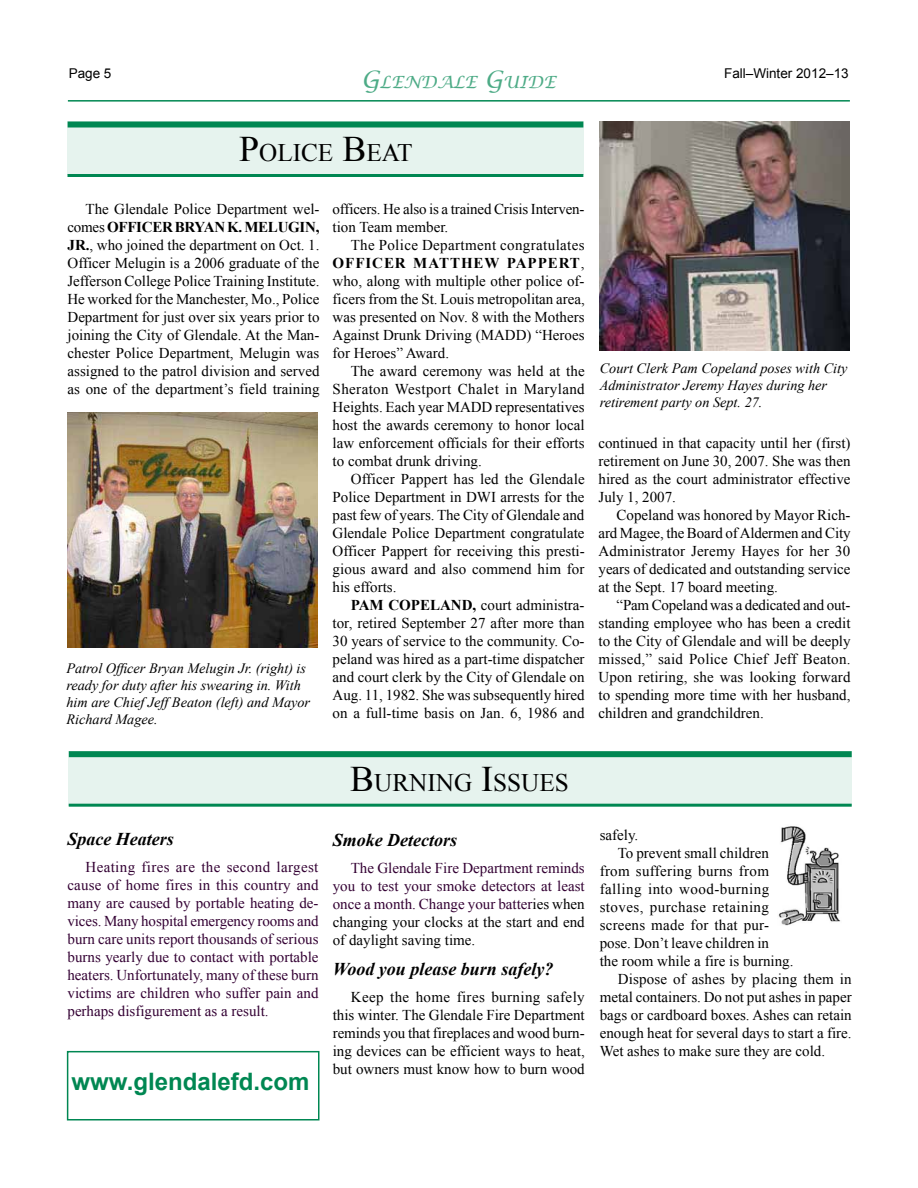
<style>
.page{position:relative;width:918px;height:1188px;background:#fff}
.page>*{position:absolute;margin:0;border:0;box-sizing:border-box;transform-origin:0 0}
.t1{font:25.2px "Times New Roman";color:#000}
.t2{font:700 24px "Arial";color:#008752}
.t3{font:italic 700 18px "Times New Roman";color:#000}
.t4{font:italic 16.8px "Lucida Calligraphy";color:#4dab86}
.t5{font:15px/18px "Times New Roman";color:#000;text-align:justify}
.t6{font:15px/18px "Times New Roman";color:#303;text-align:justify}
.t7{font:15px "Times New Roman";letter-spacing:.025em;color:#000}
.t8{font:15px "Times New Roman";letter-spacing:.03em;color:#000}
.t9{font:15px "Times New Roman";letter-spacing:.02em;color:#000}
.t10{font:italic 14.25px/17.1px "Times New Roman";color:#000}
.t11{font:13.5px "Arial";color:#000}
.s1{font-size:24px}
.s2{font-size:36px}
.s3{font-weight:700}
.s4{color:#000}
</style>
<div class="page">
<hr style="left:68px;top:100px;width:782px;height:2px;background:#008752">
<div style="left:69px;top:751px;width:783px;height:55px;background:#e6f3ee"></div>
<div style="left:69px;top:751px;width:783px;height:6px;background:#008752"></div>
<hr style="left:69px;top:804px;width:783px;height:3px;background:#008752">
<div style="left:68px;top:122px;width:516px;height:54px;background:#e6f3ee"></div>
<div style="left:68px;top:122px;width:515px;height:6px;background:#008752"></div>
<hr style="left:68px;top:174px;width:515px;height:3px;background:#008752">
<img style="left:600px;top:122px;width:249px;height:229px">
<img style="left:778px;top:826px;width:63px;height:100px">
<div style="left:67px;top:1051px;width:253px;height:69px;border:2px solid #008752"></div>
<img style="left:68px;top:413px;width:250px;height:234px">
<p class="t11" style="left:69px;top:64px;width:44px">Page 5</p>
<p class="t11" style="left:724px;top:64px;width:126px">Fall–Winter 2012–13</p>
<p class="t4" style="left:362px;top:72px;width:196px"><span class="s1">G</span>LENDALE <span class="s1">G</span>UIDE</p>
<h1 class="t1" style="left:239px;top:136px;width:175px"><span class="s2">P</span>OLICE <span class="s2">B</span>EAT</h1>
<p class="t5" style="left:68px;top:200px;width:254px;text-indent:18px">The Glendale Police Department wel&shy;comes <span class="s3">OFFICER BRYAN K. MELUGIN, JR.</span>, who joined the department on Oct. 1.<br>Officer Melugin is a 2006 graduate of the Jefferson College Police Training Institute.<br>He worked for the Manchester, Mo., Police Department for just over six years prior to joining the City of Glendale. At the Man&shy;chester Police Department, Melugin was assigned to the patrol division and served as one of the department’s field training</p>
<p class="t5" style="left:333px;top:200px;width:253px">officers. He also is a trained Crisis Interven&shy;tion Team member.</p>
<p class="t5" style="left:333px;top:236px;width:254px;text-indent:18px">The Police Department congratulates <span class="s3">OFFICER MATTHEW PAPPERT</span>, who, along with multiple other police of&shy;ficers from the St. Louis metropolitan area, was presented on Nov. 8 with the Mothers Against Drunk Driving (MADD) “Heroes for Heroes” Award.</p>
<p class="t5" style="left:333px;top:362px;width:254px;text-indent:18px">The award ceremony was held at the Sheraton Westport Chalet in Maryland Heights. Each year MADD representatives host the awards ceremony to honor local law enforcement officials for their efforts to combat drunk driving.</p>
<p class="t5" style="left:333px;top:470px;width:254px;text-indent:18px">Officer Pappert has led the Glendale Police Department in DWI arrests for the past few of years. The City of Glendale and Glendale Police Department congratulate Officer Pappert for receiving this presti&shy;gious award and also commend him for his efforts.</p>
<p class="t5" style="left:333px;top:596px;width:254px;text-indent:18px"><span class="s3">PAM COPELAND,</span> court administra&shy;tor, retired September 27 after more than 30 years of service to the community. Co&shy;peland was hired as a part-time dispatcher and court clerk by the City of Glendale on Aug. 11, 1982. She was subsequently hired on a full-time basis on Jan. 6, 1986 and</p>
<p class="t10" style="left:66px;top:659px;width:245px">Patrol Officer Bryan Melugin Jr. (right) is ready for duty after his swearing in. With him are Chief Jeff Beaton (left) and Mayor Richard Magee.</p>
<p class="t10" style="left:600px;top:359px;width:249px">Court Clerk Pam Copeland poses with City<br>Administrator Jeremy Hayes during her retirement party on Sept. 27.</p>
<p class="t5" style="left:599px;top:434px;width:254px">continued in that capacity until her (first) retirement on June 30, 2007. She was then hired as the court administrator effective July 1, 2007.</p>
<p class="t5" style="left:599px;top:506px;width:254px;text-indent:18px">Copeland was honored by Mayor Rich&shy;ard Magee, the Board of Aldermen and City Administrator Jeremy Hayes for her 30 years of dedicated and outstanding service at the Sept. 17 board meeting.</p>
<p class="t5" style="left:599px;top:596px;width:254px;text-indent:18px">“Pam Copeland was a dedicated and out&shy;standing employee who has been a credit to the City of Glendale and will be deeply missed,” said Police Chief Jeff Beaton.<br>Upon retiring, she was looking forward to spending more time with her husband, children and grandchildren.</p>
<h1 class="t1" style="left:350px;top:766px;width:220px"><span class="s2">B</span>URNING <span class="s2">I</span>SSUES</h1>
<p class="t3" style="left:68px;top:827px;width:108px">Space Heaters</p>
<p class="t6" style="left:68px;top:858px;width:253px;text-indent:18px">Heating fires are the second largest cause of home fires in this country and many are caused by portable heating de&shy;vices. Many hospital emergency rooms and burn care units report thousands of serious burns yearly due to contact with portable heaters. Unfortunately, many of these burn victims are children who suffer pain and perhaps disfigurement as a result.</p>
<h2 class="t2" style="left:72px;top:1066px;width:239px">www.glendalefd.com</h2>
<p class="t3" style="left:333px;top:828px;width:126px">Smoke Detectors</p>
<p class="t6" style="left:333px;top:859px;width:254px;text-indent:18px">The Glendale Fire Department reminds you to test your smoke detectors at least once a month. Change your batter<span class="s4">ies when changing your clocks at the start and end of daylight saving time.</span></p>
<p class="t3" style="left:333px;top:957px;width:222px">Wood you please burn safely?</p>
<p class="t5" style="left:333px;top:988px;width:254px;text-indent:18px">Keep the home fires burning safely this winter. The Glendale Fire Department reminds you that fireplaces and wood burn&shy;ing devices can be efficient ways to heat, but owners must know how to burn wood</p>
<p class="t5" style="left:600px;top:825px;width:40px">safely.</p>
<p class="t5" style="left:618px;top:843px;width:153px">To prevent small children</p>
<p class="t9" style="left:600px;top:861px;width:171px">from suffering burns from</p>
<p class="t8" style="left:600px;top:879px;width:171px">falling into wood-burning</p>
<p class="t7" style="left:600px;top:897px;width:171px">stoves, purchase retaining</p>
<p class="t5" style="left:600px;top:915px;width:171px">screens made for that pur-</p>
<p class="t5" style="left:600px;top:933px;width:171px">pose. Don’t leave children in</p>
<p class="t5" style="left:600px;top:951px;width:195px">the room while a fire is burning.</p>
<p class="t5" style="left:618px;top:969px;width:236px">Dispose of ashes by placing them in</p>
<p class="t5" style="left:600px;top:987px;width:253px">metal containers. Do not put ashes in paper</p>
<p class="t5" style="left:600px;top:1005px;width:254px">bags or cardboard boxes. Ashes can retain</p>
<p class="t5" style="left:600px;top:1023px;width:253px">enough heat for several days to start a fire.</p>
<p class="t5" style="left:600px;top:1041px;width:227px">Wet ashes to make sure they are cold.</p>
</div>
